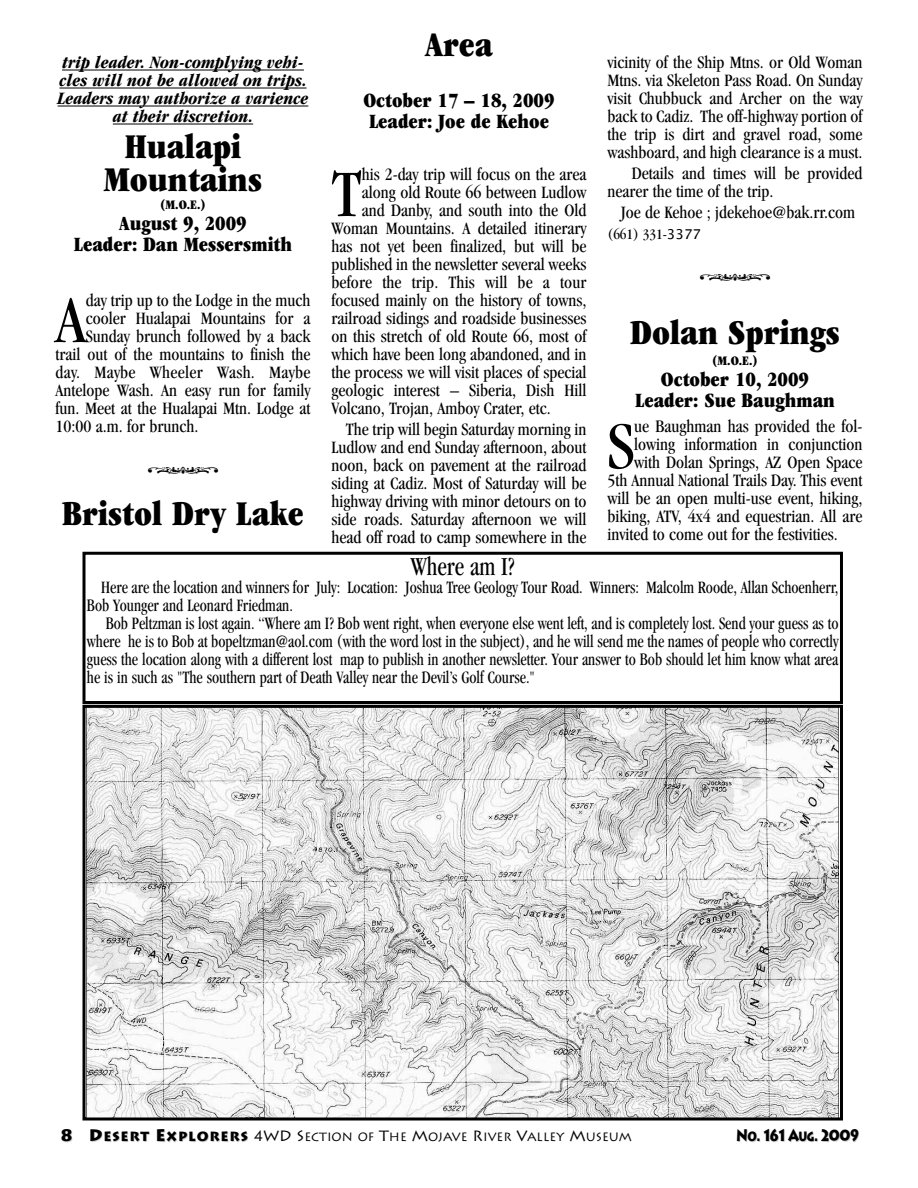
<style>
.page{position:relative;width:918px;height:1188px;background:#fff}
.page>*{position:absolute;margin:0;border:0;box-sizing:border-box;transform-origin:0 0}
.t1{font:condensed 68.85px "Garamond";color:#000}
.t2{font:ultra-condensed 36px/33px "Garamond";color:#000;text-align:center}
.t3{font:condensed 26.85px "Garamond";color:#000;scale:.89 1}
.t4{font:ultra-condensed 21px/21px "Garamond";color:#000;text-align:center}
.t5{font:condensed 18px/18px "Garamond";color:#000;text-align:justify}
.t6{font:condensed 18px/18px "Garamond";color:#000;scale:.89 1}
.t7{font:italic 700 condensed 18px/18px "Garamond";color:#000;text-align:center}
.t8{font:condensed 18px "Garamond";letter-spacing:.02em;color:#000}
.t9{font:900 16.5px "Lithos";letter-spacing:-.04em;color:#000;scale:.8 1}
.t10{font:condensed 15px "Garamond";color:#000}
.t11{font:ultra-condensed 13.5px "Garamond";color:#000}
.t12{font:12px "Lithos";color:#000}
.s1{font-family:"Lucida Grande";font-stretch:normal;font-size:13.5px}
.s2{font-weight:900;font-size:16.5px;color:#ccc}
.s3{font-weight:900;font-size:13.2px;color:#ccc}
.s4{font-weight:900;font-size:13.2px}
.s5{font-size:15px}
.s6{color:#ccc}
.s7{font-size:13.2px;color:#ccc}
</style>
<div class="page">
<div style="left:82px;top:552px;width:761px;height:152px;border:3px solid #000"></div>
<hr style="left:62px;top:70px;width:236px;height:1px;background:#000">
<hr style="left:59px;top:88px;width:248px;height:1px;background:#000">
<hr style="left:58px;top:106px;width:250px;height:1px;background:#000">
<hr style="left:113px;top:124px;width:140px;height:1px;background:#000">
<img style="left:87px;top:709px;width:752px;height:407px">
<div style="left:82px;top:705px;width:761px;height:415px;border:3px solid #000"></div>
<p class="t7" style="left:58px;top:55px;width:252px">trip leader. Non-complying vehi&shy;cles will not be allowed on trips.<br>Leaders may authorize a varience at their discretion.</p>
<h2 class="t2" style="left:104px;top:133px;width:160px">Hualapi<br>Mountains</h2>
<p class="t11" style="left:160px;top:200px;width:47px">(M.O.E.)</p>
<p class="t4" style="left:74px;top:215px;width:220px">August 9, 2009<br>Leader: Dan Messersmith</p>
<h1 class="t1" style="left:56px;top:294px;width:32px">A</h1>
<p class="t5" style="left:86px;top:293px;width:226px">day trip up to the Lodge in the much</p>
<p class="t5" style="left:86px;top:311px;width:226px">cooler Hualapai Mountains for a</p>
<p class="t5" style="left:86px;top:329px;width:226px">Sunday brunch followed by a back</p>
<p class="t5" style="left:56px;top:347px;width:257px">trail out of the mountains to finish the</p>
<p class="t8" style="left:56px;top:365px;width:257px">day. Maybe Wheeler Wash. Maybe</p>
<p class="t5" style="left:56px;top:383px;width:257px">Antelope Wash. An easy run for family</p>
<p class="t5" style="left:56px;top:401px;width:257px">fun. Meet at the Hualapai Mtn. Lodge at</p>
<p class="t5" style="left:56px;top:419px;width:145px">10:00 a.m. for brunch.</p>
<h2 class="t2" style="left:62px;top:500px;width:243px">Bristol Dry Lake</h2>
<h2 class="t2" style="left:425px;top:32px;width:69px">Area</h2>
<p class="t4" style="left:363px;top:92px;width:193px;text-align:left">October 17 – 18, 2009<br>Leader: Joe de Kehoe</p>
<h1 class="t1" style="left:332px;top:168px;width:32px">T</h1>
<p class="t5" style="left:362px;top:167px;width:226px">his 2-day trip will focus on the area</p>
<p class="t5" style="left:362px;top:185px;width:226px">along old Route 66 between Ludlow</p>
<p class="t5" style="left:362px;top:203px;width:226px">and Danby, and south into the Old</p>
<p class="t5" style="left:331px;top:221px;width:257px">Woman Mountains. A detailed itinerary</p>
<p class="t5" style="left:331px;top:239px;width:257px">has not yet been finalized, but will be</p>
<p class="t5" style="left:331px;top:257px;width:257px">published in the newsletter several weeks</p>
<p class="t5" style="left:332px;top:275px;width:257px">before the trip. This will be a tour</p>
<p class="t5" style="left:332px;top:293px;width:257px">focused mainly on the history of towns,</p>
<p class="t5" style="left:332px;top:311px;width:257px">railroad sidings and roadside businesses</p>
<p class="t5" style="left:332px;top:329px;width:257px">on this stretch of old Route 66, most of</p>
<p class="t5" style="left:332px;top:347px;width:257px">which have been long abandoned, and in</p>
<p class="t5" style="left:332px;top:365px;width:257px">the process we will visit places of special</p>
<p class="t5" style="left:332px;top:383px;width:257px">geologic interest – Siberia, Dish Hill</p>
<p class="t5" style="left:332px;top:401px;width:221px">Volcano, Trojan, Amboy Crater, etc.</p>
<p class="t5" style="left:332px;top:422px;width:257px;text-indent:14px">The trip will begin Saturday morning in Ludlow and end Sunday afternoon, about noon, back on pavement at the railroad siding at Cadiz. Most of Saturday will be highway driving with minor detours on to side roads. Saturday afternoon we will head off road to camp somewhere in the</p>
<p class="t5" style="left:608px;top:55px;width:257px">vicinity of the Ship Mtns. or Old Woman Mtns. via Skeleton Pass Road. On Sunday visit Chubbuck and Archer on the way back to Cadiz. The off-highway portion of the trip is dirt and gravel road, some washboard, and high clearance is a must.</p>
<p class="t5" style="left:608px;top:166px;width:257px;text-indent:24px">Details and times will be provided nearer the time of the trip.</p>
<p class="t5" style="left:621px;top:205px;width:236px">Joe de Kehoe ; jdekehoe@bak.rr.com</p>
<p class="t10" style="left:608px;top:229px;width:95px">(661) 331-<span class="s1">3377</span></p>
<h2 class="t2" style="left:630px;top:319px;width:211px">Dolan Springs</h2>
<p class="t11" style="left:712px;top:356px;width:47px">(M.O.E.)</p>
<p class="t4" style="left:635px;top:371px;width:201px">October 10, 2009<br>Leader: Sue Baughman</p>
<h1 class="t1" style="left:608px;top:420px;width:28px">S</h1>
<p class="t5" style="left:634px;top:419px;width:230px">ue Baughman has provided the fol-</p>
<p class="t5" style="left:634px;top:437px;width:230px">lowing information in conjunction</p>
<p class="t5" style="left:634px;top:455px;width:230px">with Dolan Springs, AZ Open Space</p>
<p class="t5" style="left:608px;top:473px;width:257px">5th Annual National Trails Day. This event</p>
<p class="t5" style="left:608px;top:491px;width:257px">will be an open multi-use event, hiking,</p>
<p class="t5" style="left:608px;top:509px;width:257px">biking, ATV, 4x4 and equestrian. All are</p>
<p class="t5" style="left:608px;top:527px;width:232px">invited to come out for the festivities.</p>
<h3 class="t3" style="left:411px;top:556px;width:118px">Where am I?</h3>
<p class="t6" style="left:87px;top:580px;width:846px;text-indent:14px">Here are the location and winners for July: Location: Joshua Tree Geology Tour Road. Winners: Malcolm Roode, Allan Schoenherr,<br>Bob Younger and Leonard Friedman.</p>
<p class="t6" style="left:87px;top:616px;width:846px;text-align:justify;text-indent:19px">Bob Peltzman is lost again. “Where am I? Bob went right, when everyone else went left, and is completely lost. Send your guess as to where he is to Bob at bopeltzman@aol.com (with the word lost in the subject), and he will send me the names of people who correctly guess the location along with a different lost map to publish in another newsletter. Your answer to Bob should let him know what area he is in such as "The southern part of Death Valley near the Devil’s Golf Course."</p>
<p class="t12" style="left:62px;top:1130px;width:572px"><span class="s2">8 D</span><span class="s3">ESERT</span> <span class="s2">E</span><span class="s4">XPLORERS</span> <span class="s5">4WD S</span>ECTION OF <span class="s5">T</span>HE <span class="s5">M</span>OJAVE <span class="s5">R</span>IVER <span class="s5">V</span>ALLEY <span class="s5">M</span>USEUM</p>
<p class="t9" style="left:737px;top:1126px;width:154px"><span class="s6">N</span><span class="s7">O</span>. 161 A<span class="s7">UG</span>. 2009</p>
</div>
